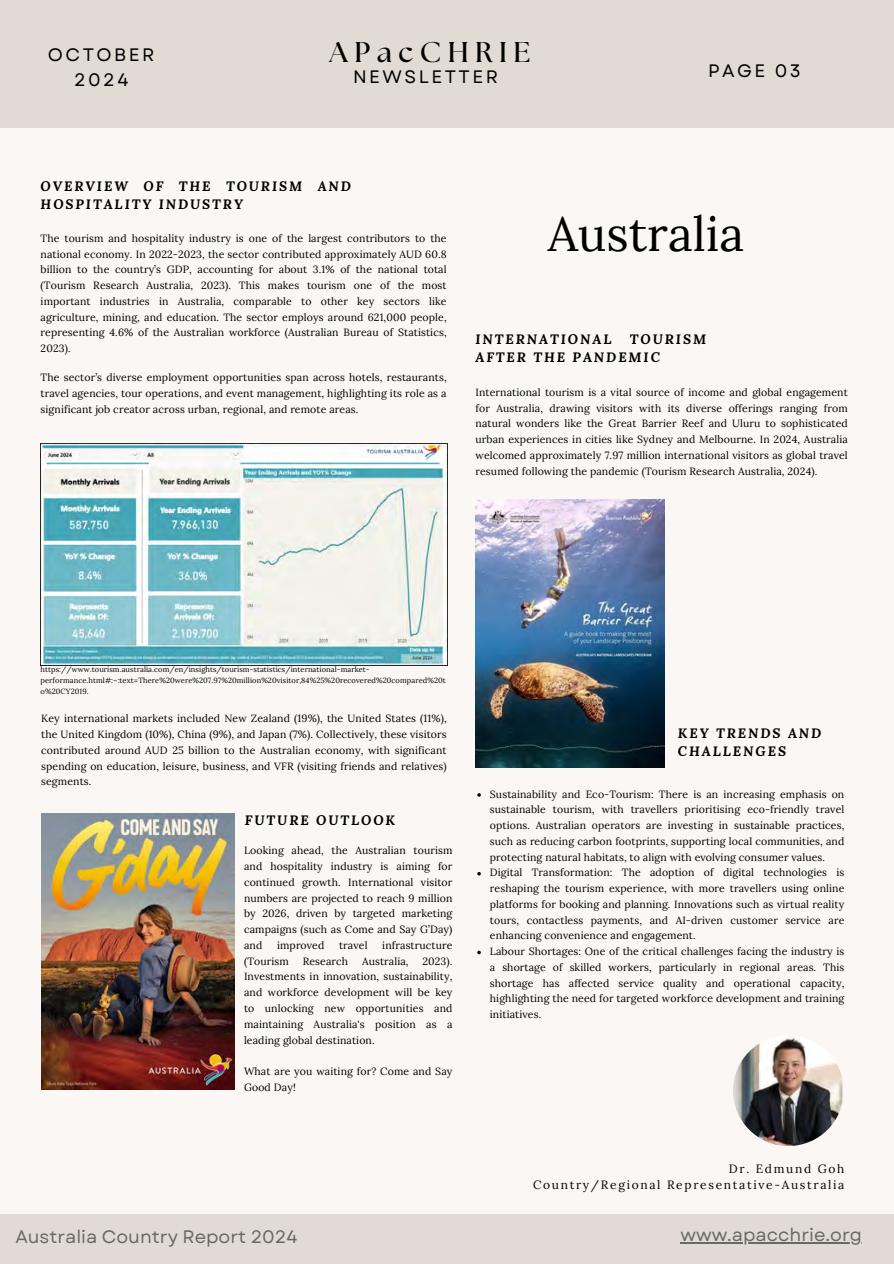
<style>
.page{position:relative;width:894px;height:1264px;background:#fff}
.page>*{position:absolute;margin:0;border:0;box-sizing:border-box;transform-origin:0 0}
.t1{font:48px "Lora";color:#000}
.t2{font:700 28.5px "The Seasons";letter-spacing:.225em;color:#000}
.t3{font:18px "Garet";color:#686865}
.t4{font:18px/24.8px "Garet";letter-spacing:.14em;color:#000;text-align:center}
.t5{font:italic 700 13.5px/18px "Lora";letter-spacing:.14em;color:#000}
.t6{font:12px/16px "Lora";letter-spacing:.14em;color:#000;text-align:right}
.t7{font:10.5px/15.8px "Lora";letter-spacing:.01em;color:#000;text-align:justify}
.t8{font:7.5px/11.2px "Lora";letter-spacing:.01em;color:#000}
</style>
<div class="page">
<div style="left:0;top:0;width:893px;height:1263px;background:#faf7f5"></div>
<div style="left:0;top:0;width:893px;height:127px;background:#e1dbd3"></div>
<div style="left:0;top:1214px;width:893px;height:49px;background:#e1dbd3"></div>
<img style="left:41px;top:444px;width:406px;height:221px">
<hr style="left:680px;top:1242px;width:181px;height:1px;background:#686865">
<img style="left:475px;top:499px;width:189px;height:268px">
<img style="left:42px;top:813px;width:192px;height:276px">
<img style="left:732px;top:1035px;width:111px;height:110px;border-radius:50%">
<h4 class="t4" style="left:48px;top:43px;width:108px">OCTOBER<br>2024</h4>
<h3 class="t2" style="left:329px;top:39px;width:202px">APacCHRIE</h3>
<h5 class="t4" style="left:353px;top:65px;width:147px">NEWSLETTER</h5>
<p class="t4" style="left:707px;top:58px;width:94px">PAGE 03</p>
<p class="t5" style="left:41px;top:177px;width:312px">OVERVIEW OF THE TOURISM AND<br>HOSPITALITY INDUSTRY</p>
<h2 class="t7" style="left:41px;top:230px;width:407px">The tourism and hospitality industry is one of the largest contributors to the national economy. In 2022-2023, the sector contributed approximately AUD 60.8 billion to the country’s GDP, accounting for about 3.1% of the national total (Tourism Research Australia, 2023). This makes tourism one of the most important industries in Australia, comparable to other key sectors like agriculture, mining, and education. The sector employs around 621,000 people, representing 4.6% of the Australian workforce (Australian Bureau of Statistics, 2023).</h2>
<p class="t7" style="left:41px;top:369px;width:407px">The sector’s diverse employment opportunities span across hotels, restaurants, travel agencies, tour operations, and event management, highlighting its role as a significant job creator across urban, regional, and remote areas.</p>
<h5 class="t1" style="left:547px;top:202px;width:198px">Australia</h5>
<p class="t5" style="left:475px;top:329px;width:137px">INTERNATIONAL</p>
<p class="t5" style="left:475px;top:329px;width:232px;text-indent:154px">TOURISM<br>AFTER THE PANDEMIC</p>
<p class="t7" style="left:475px;top:384px;width:373px">International tourism is a vital source of income and global engagement for Australia, drawing visitors with its diverse offerings ranging from natural wonders like the Great Barrier Reef and Uluru to sophisticated urban experiences in cities like Sydney and Melbourne. In 2024, Australia welcomed approximately 7.97 million international visitors as global travel resumed following the pandemic (Tourism Research Australia, 2024).</p>
<p class="t8" style="left:41px;top:663px;width:406px">https://www.tourism.australia.com/en/insights/tourism-statistics/international-market&shy;performance.html#:~:text=There%20were%207.97%20million%20visitor,84%25%20recovered%20compared%20t o%20CY2019.</p>
<p class="t7" style="left:41px;top:710px;width:407px">Key international markets included New Zealand (19%), the United States (11%), the United Kingdom (10%), China (9%), and Japan (7%). Collectively, these visitors contributed around AUD 25 billion to the Australian economy, with significant spending on education, leisure, business, and VFR (visiting friends and relatives) segments.</p>
<p class="t5" style="left:245px;top:810px;width:152px">FUTURE OUTLOOK</p>
<p class="t7" style="left:244px;top:842px;width:210px">Looking ahead, the Australian tourism and hospitality industry is aiming for continued growth. International visitor numbers are projected to reach 9 million by 2026, driven by targeted marketing campaigns (such as Come and Say G’Day) and</p>
<p class="t7" style="left:277px;top:937px;width:49px">improved</p>
<p class="t7" style="left:339px;top:937px;width:30px">travel</p>
<p class="t7" style="left:382px;top:937px;width:72px">infrastructure</p>
<p class="t7" style="left:244px;top:953px;width:46px">(Tourism</p>
<p class="t7" style="left:302px;top:953px;width:47px">Research</p>
<p class="t7" style="left:362px;top:953px;width:48px">Australia,</p>
<p class="t7" style="left:244px;top:953px;width:210px;text-indent:178px">2023).<br>Investments in innovation, sustainability, and workforce development will be key to unlocking new opportunities and maintaining Australia's position as a leading global destination.</p>
<p class="t7" style="left:244px;top:1063px;width:210px">What are you waiting for? Come and Say<br>Good Day!</p>
<p class="t3" style="left:15px;top:1223px;width:283px">Australia Country Report 2024</p>
<h5 class="t5" style="left:677px;top:724px;width:145px">KEY TRENDS AND<br>CHALLENGES</h5>
<p class="t7" style="left:490px;top:785px;width:356px">Sustainability and Eco-Tourism: There is an increasing emphasis on sustainable tourism, with travellers prioritising eco-friendly travel options. Australian operators are investing in sustainable practices, such as reducing carbon footprints, supporting local communities, and protecting natural habitats, to align with evolving consumer values.</p>
<p class="t7" style="left:490px;top:864px;width:356px">Digital Transformation: The adoption of digital technologies is reshaping the tourism experience, with more travellers using online platforms for booking and planning. Innovations such as virtual reality tours, contactless payments, and AI-driven customer service are enhancing convenience and engagement.</p>
<h5 class="t7" style="left:490px;top:943px;width:356px">Labour Shortages: One of the critical challenges facing the industry is a shortage of skilled workers, particularly in regional areas. This shortage has affected service quality and operational capacity, highlighting the need for targeted workforce development and training initiatives.</h5>
<h4 class="t6" style="left:533px;top:1160px;width:313px">Dr. Edmund Goh<br>Country/Regional Representative-Australia</h4>
<h3 class="t3" style="left:680px;top:1221px;width:183px">www.apacchrie.org</h3>
</div>
